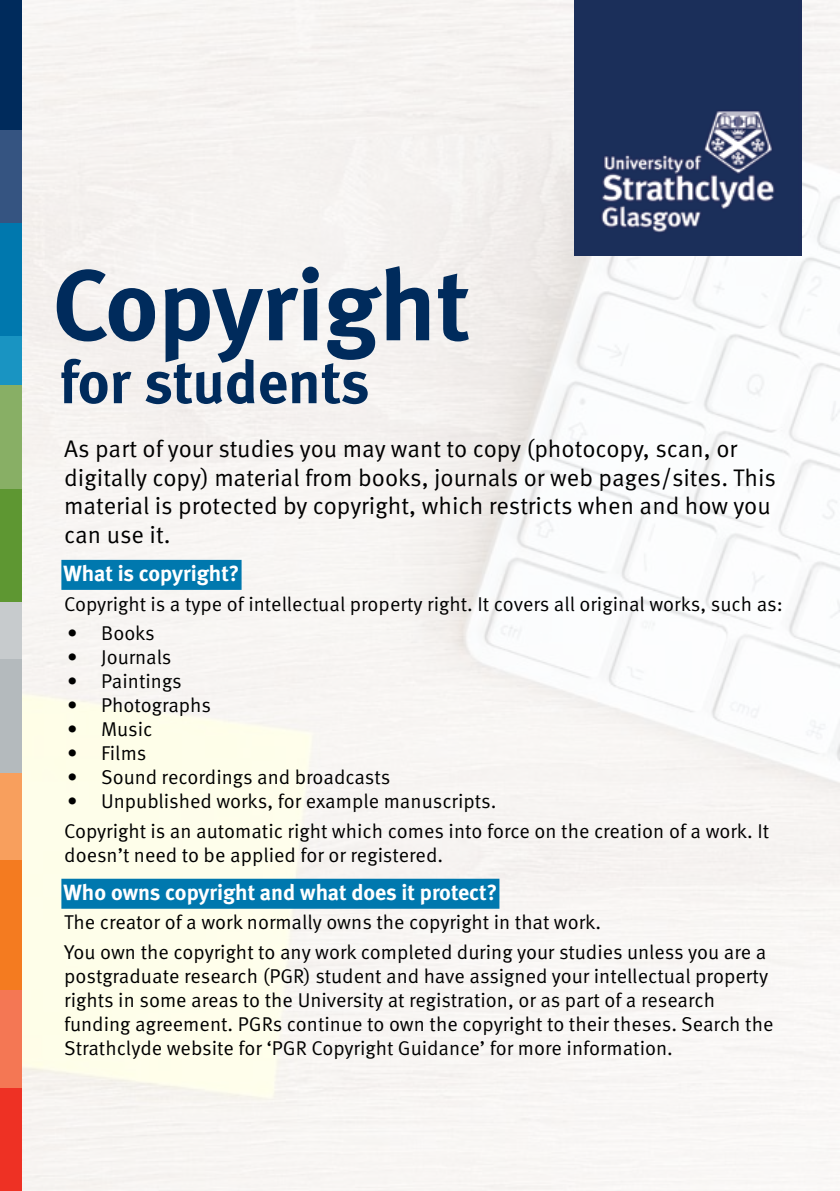
<style>
.page{position:relative;width:840px;height:1191px;background:#fff}
.page>*{position:absolute;margin:0;border:0;box-sizing:border-box;transform-origin:0 0}
.t1{font:100px "Meta Bold LF";color:#002b5c}
.t2{font:60px "Meta Bold LF";color:#002b5c}
.t3{font:24px/28.8px "Meta OT Norm";color:#000}
.t4{font:22px "Meta Bold LF";color:#fff}
.t5{font:20px/24px "Meta OT Norm";color:#000}
</style>
<div class="page">
<img style="left:21px;top:0;width:818px;height:1191px">
<div style="left:61px;top:560px;width:180px;height:30px;background:#0078ae"></div>
<div style="left:61px;top:878px;width:438px;height:30px;background:#0078ae"></div>
<div style="left:0;top:1087px;width:21px;height:104px;background:#ee3124"></div>
<div style="left:0;top:989px;width:21px;height:98px;background:#f47754"></div>
<div style="left:0;top:860px;width:21px;height:129px;background:#f47b20"></div>
<div style="left:0;top:772px;width:21px;height:88px;background:#f89f5d"></div>
<div style="left:0;top:658px;width:21px;height:114px;background:#b4babd"></div>
<div style="left:0;top:602px;width:21px;height:56px;background:#c7cbcd"></div>
<div style="left:0;top:488px;width:21px;height:114px;background:#5e9732"></div>
<div style="left:0;top:385px;width:21px;height:103px;background:#88af65"></div>
<div style="left:0;top:336px;width:21px;height:49px;background:#1994c2"></div>
<div style="left:0;top:222px;width:21px;height:114px;background:#0078ae"></div>
<div style="left:0;top:129px;width:21px;height:93px;background:#355481"></div>
<div style="left:0;top:0;width:21px;height:129px;background:#002b5c"></div>
<img style="left:574px;top:0;width:227px;height:255px">
<h1 class="t1" style="left:53px;top:247px;width:419px">Copyright</h1>
<h2 class="t2" style="left:60px;top:347px;width:311px">for students</h2>
<p class="t3" style="left:64px;top:434px;width:712px">As part of your studies you may want to copy (photocopy, scan, or digitally copy) material from books, journals or web pages/sites. This material is protected by copyright, which restricts when and how you can use it.</p>
<p class="t4" style="left:64px;top:560px;width:177px">What is copyright?</p>
<p class="t5" style="left:64px;top:592px;width:719px">Copyright is a type of intellectual property right. It covers all original works, such as:</p>
<p class="t5" style="left:67px;top:621px;width:89px">• Books</p>
<p class="t5" style="left:67px;top:645px;width:106px">• Journals</p>
<p class="t5" style="left:67px;top:669px;width:116px">• Paintings</p>
<p class="t5" style="left:67px;top:693px;width:145px">• Photographs</p>
<p class="t5" style="left:67px;top:717px;width:87px">• Music</p>
<p class="t5" style="left:67px;top:741px;width:81px">• Films</p>
<p class="t5" style="left:67px;top:765px;width:325px">• Sound recordings and broadcasts</p>
<p class="t5" style="left:64px;top:787px;width:706px;line-height:29.6px">• Unpublished works, for example manuscripts.<br>Copyright is an automatic right which comes into force on the creation of a work. It</p>
<p class="t5" style="left:64px;top:843px;width:380px">doesn’t need to be applied for or registered.</p>
<p class="t4" style="left:64px;top:879px;width:435px">Who owns copyright and what does it protect?</p>
<p class="t5" style="left:64px;top:908px;width:703px;line-height:29.6px">The creator of a work normally owns the copyright in that work.<br>You own the copyright to any work completed during your studies unless you are a</p>
<p class="t5" style="left:64px;top:964px;width:710px">postgraduate research (PGR) student and have assigned your intellectual property rights in some areas to the University at registration, or as part of a research funding agreement. PGRs continue to own the copyright to their theses. Search the Strathclyde website for ‘PGR Copyright Guidance’ for more information.</p>
</div>
